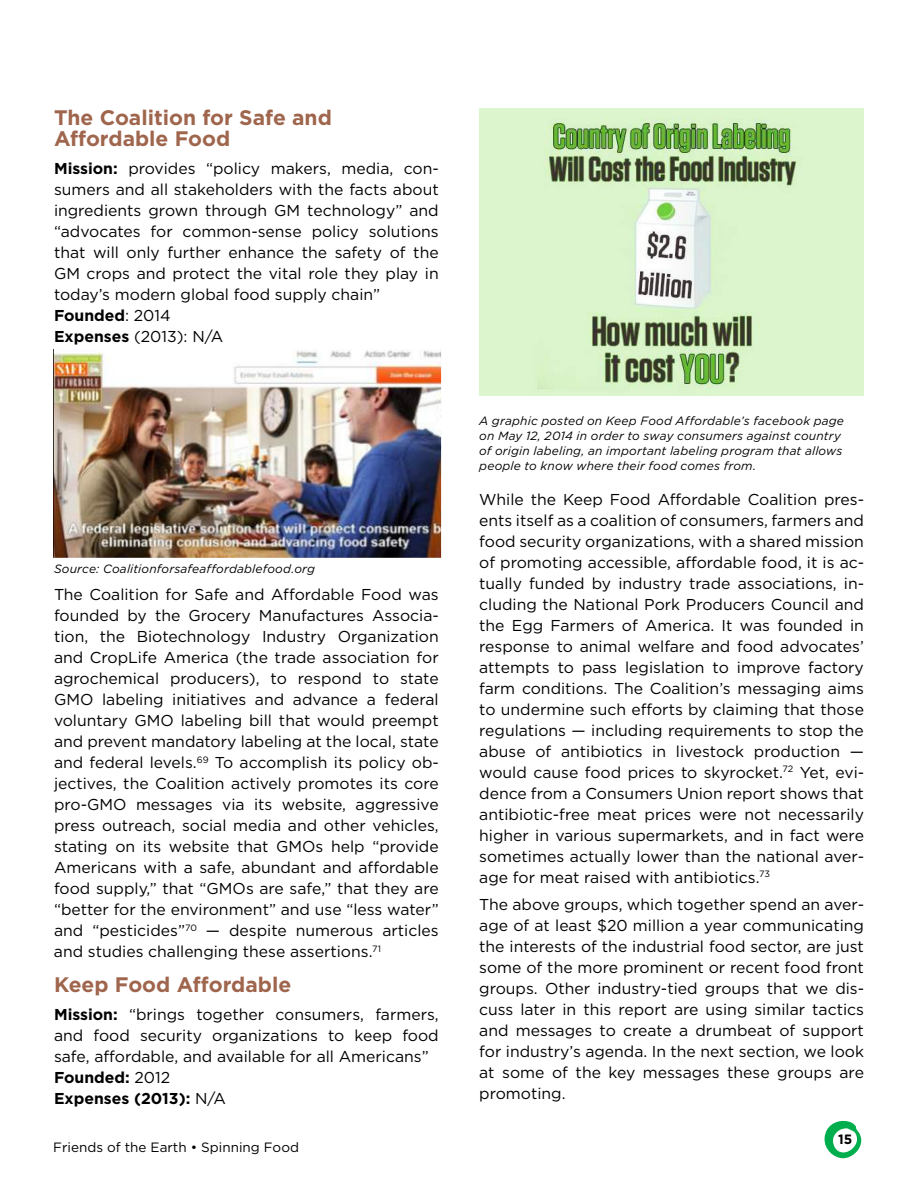
<style>
.page{position:relative;width:918px;height:1188px;background:#fff}
.page>*{position:absolute;margin:0;border:0;box-sizing:border-box;transform-origin:0 0}
.t1{font:700 21px/21px "Gotham";color:#9f654d}
.t2{font:15.75px/21px "Gotham";color:#000;text-align:justify}
.t3{font:13.5px "Gotham";color:#000}
.t4{font:700 13.5px "Gotham";color:#000}
.t5{font:italic 12px/15px "Gotham";letter-spacing:.015em;color:#000}
.s1{font-weight:700}
</style>
<div class="page">
<svg style="left:825px;top:1121px;width:36px;height:37px"></svg>
<img style="left:53px;top:350px;width:389px;height:207px">
<img style="left:479px;top:108px;width:385px;height:287px">
<h1 class="t1" style="left:54px;top:107px;width:279px">The Coalition for Safe and<br>Affordable Food</h1>
<p class="t2" style="left:54px;top:157px;width:386px;text-align:left"><span class="s1">Mission:</span> provides “policy makers, media, con&shy;sumers and all stakeholders with the facts about ingredients grown through GM technology” and “advocates for common-sense policy solutions that will only further enhance the safety of the GM crops and protect the vital role they play in today’s modern global food supply chain” <span class="s1">Founded</span>: 2014<br><span class="s1">Expenses</span> (2013): N/A</p>
<p class="t5" style="left:54px;top:561px;width:263px">Source: Coalitionforsafeaffordablefood.org</p>
<p class="t2" style="left:54px;top:584px;width:387px">The Coalition for Safe and Affordable Food was founded by the Grocery Manufactures Associa&shy;tion, the Biotechnology Industry Organization and CropLife America (the trade association for agrochemical producers), to respond to state GMO labeling initiatives and advance a federal voluntary GMO labeling bill that would preempt and prevent mandatory labeling at the local, state and federal levels.<sup>69</sup> To accomplish its policy ob&shy;jectives, the Coalition actively promotes its core pro-GMO messages via its website, aggressive press outreach, social media and other vehicles, stating on its website that GMOs help “provide Americans with a safe, abundant and affordable food supply,” that “GMOs are safe,” that they are “better for the environment” and use “less water” and “pesticides”<sup>70</sup> — despite numerous articles and studies challenging these assertions.<sup>71</sup></p>
<h1 class="t1" style="left:54px;top:974px;width:239px">Keep Food Affordable</h1>
<p class="t2" style="left:54px;top:1003px;width:386px;text-align:left"><span class="s1">Mission:</span> “brings together consumers, farmers, and food security organizations to keep food safe, affordable, and available for all Americans” <span class="s1">Founded:</span> 2012<br><span class="s1">Expenses (2013):</span> N/A</p>
<p class="t3" style="left:53px;top:1139px;width:247px">Friends of the Earth • Spinning Food</p>
<p class="t5" style="left:479px;top:413px;width:366px">A graphic posted on Keep Food Affordable’s facebook page on May 12, 2014 in order to sway consumers against country of origin labeling, an important labeling program that allows people to know where their food comes from.</p>
<p class="t2" style="left:479px;top:488px;width:387px">While the Keep Food Affordable Coalition pres&shy;ents itself as a coalition of consumers, farmers and food security organizations, with a shared mission of promoting accessible, affordable food, it is ac&shy;tually funded by industry trade associations, in&shy;cluding the National Pork Producers Council and the Egg Farmers of America. It was founded in response to animal welfare and food advocates’ attempts to pass legislation to improve factory farm conditions. The Coalition’s messaging aims to undermine such efforts by claiming that those regulations — including requirements to stop the abuse of antibiotics in livestock production — would cause food prices to skyrocket.<sup>72</sup> Yet, evi&shy;dence from a Consumers Union report shows that antibiotic-free meat prices were not necessarily higher in various supermarkets, and in fact were sometimes actually lower than the national aver&shy;age for meat raised with antibiotics.<sup>73</sup></p>
<p class="t2" style="left:479px;top:894px;width:387px">The above groups, which together spend an aver&shy;age of at least $20 million a year communicating the interests of the industrial food sector, are just some of the more prominent or recent food front groups. Other industry-tied groups that we dis&shy;cuss later in this report are using similar tactics and messages to create a drumbeat of support for industry’s agenda. In the next section, we look at some of the key messages these groups are promoting.</p>
<p class="t4" style="left:838px;top:1131px;width:16px">15</p>
</div>
